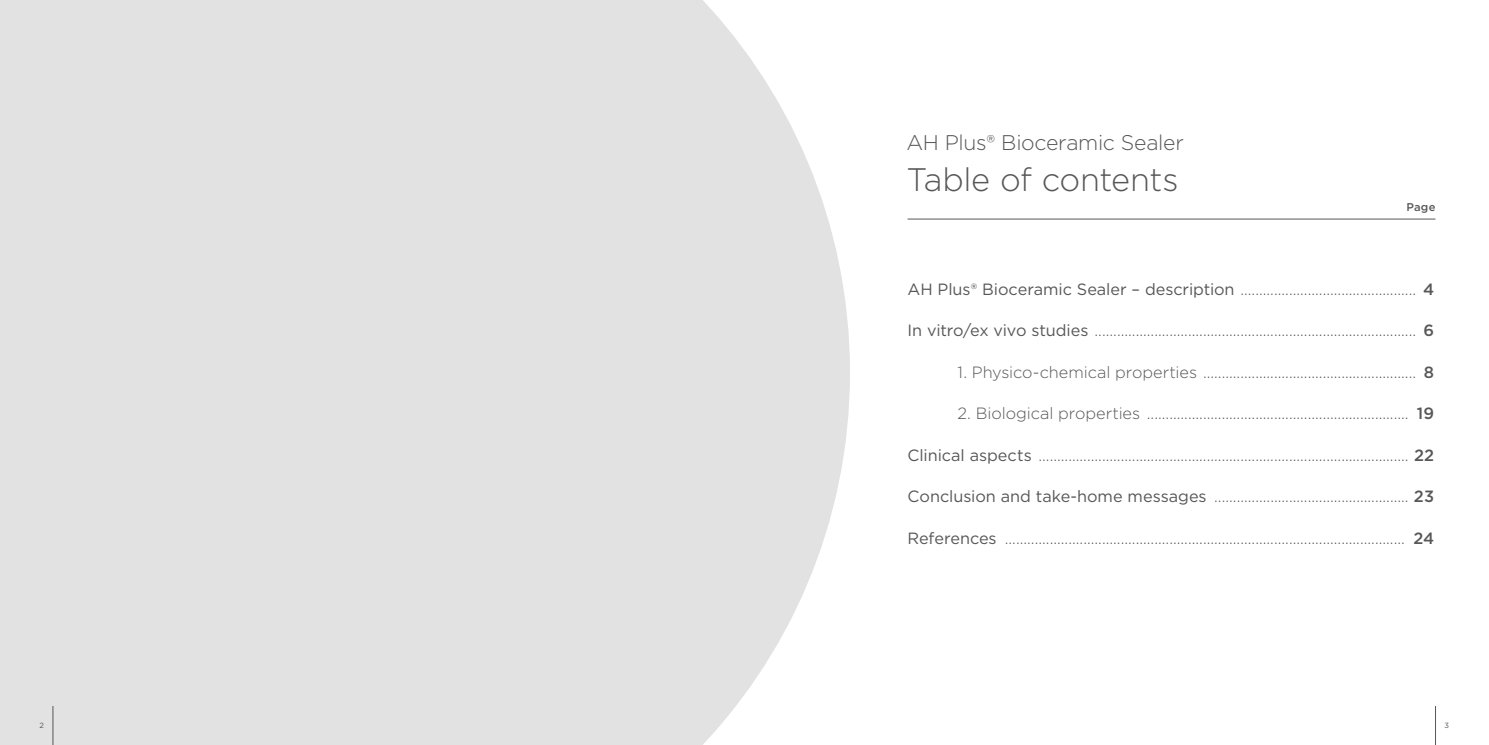
<style>
.page{position:relative;width:1489px;height:745px;background:#fff}
.page>*{position:absolute;margin:0;border:0;box-sizing:border-box;transform-origin:0 0}
.t1{font:300 32.5px "Gotham";letter-spacing:-.015em;color:#575756}
.t2{font:300 21.12px "Gotham";letter-spacing:-.015em;color:#575756}
.t3{font:300 16.25px "Gotham";letter-spacing:-.005em;color:#575756}
.t4{font:500 11.25px "Gotham";color:#575756}
.t5{font:7.5px "Gotham";color:#575756}
.s1{font-weight:400}
.s2{font-weight:500}
</style>
<div class="page">
<hr style="left:907px;top:218px;width:528px;height:1px;background:#575756">
<div style="left:0;top:0;width:850px;height:744px;background:#e2e2e2"></div>
<hr style="left:53px;top:705px;width:1px;height:39px;background:#575756">
<hr style="left:1434px;top:705px;width:1px;height:39px;background:#575756">
<p class="t2" style="left:906px;top:129px;width:279px">AH Plus® Bioceramic Sealer</p>
<h1 class="t1" style="left:906px;top:159px;width:274px">Table of contents</h1>
<p class="t4" style="left:1406px;top:199px;width:30px">Page</p>
<p class="t3" style="left:907px;top:278px;width:528px"><span class="s1">AH Plus® Bioceramic Sealer – description</span> ............................................... <span class="s2">4</span></p>
<p class="t3" style="left:907px;top:320px;width:528px"><span class="s1">In vitro/ex vivo studies</span> ...................................................................................... <span class="s2">6</span></p>
<p class="t3" style="left:957px;top:361px;width:478px">1. Physico-chemical properties ......................................................... <span class="s2">8</span></p>
<p class="t3" style="left:957px;top:403px;width:478px">2. Biological properties ...................................................................... <span class="s2">19</span></p>
<p class="t3" style="left:907px;top:444px;width:528px"><span class="s1">Clinical aspects</span> ................................................................................................... <span class="s2">22</span></p>
<p class="t3" style="left:907px;top:486px;width:528px"><span class="s1">Conclusion and take-home messages</span> .................................................... <span class="s2">23</span></p>
<p class="t3" style="left:907px;top:527px;width:528px"><span class="s1">References</span> ........................................................................................................... <span class="s2">24</span></p>
<p class="t5" style="left:40px;top:719px;width:6px">2</p>
<p class="t5" style="left:1444px;top:719px;width:6px">3</p>
</div>
